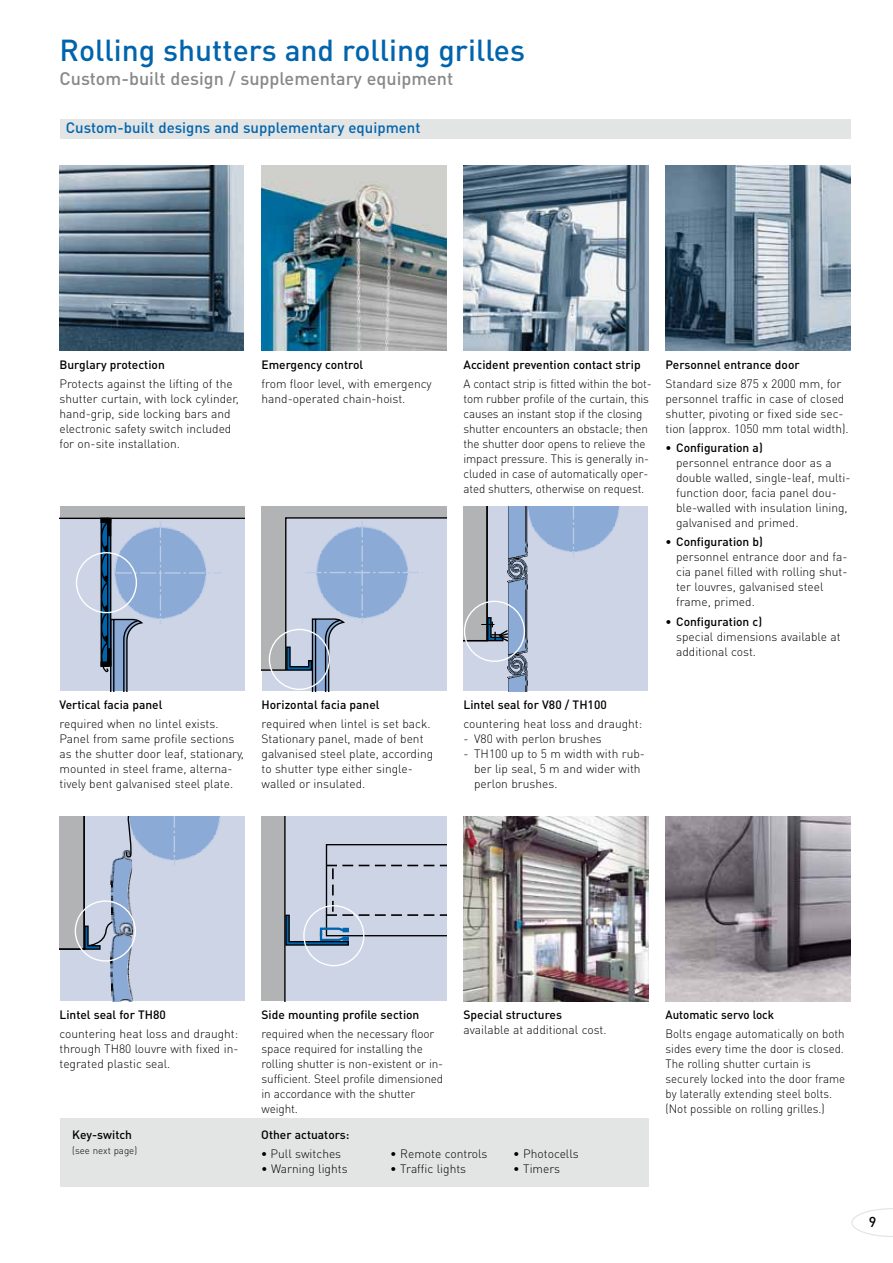
<style>
.page{position:relative;width:893px;height:1263px;background:#fff}
.page>*{position:absolute;margin:0;border:0;box-sizing:border-box;transform-origin:0 0}
.t1{font:500 30px "DIN Pro";color:#0064ad}
.t2{font:500 18px "DIN Pro";color:#87888a}
.t3{font:500 15px "DIN Pro";color:#0064ad}
.t4{font:500 14.25px "DIN Pro";color:#000}
.t5{font:300 12px/15px "DIN Pro";color:#000}
.t6{font:500 12px "DIN Pro";color:#000}
.t7{font:300 12px/15px "DIN Pro";color:#000;scale:.96 1}
.t8{font:500 12px "DIN Pro";color:#000;scale:.96 1}
.t9{font:300 9.75px "DIN Pro";color:#000}
.s1{font-weight:500}
</style>
<div class="page">
<div style="left:60px;top:518px;width:184px;height:173px;background:#ccd4e6"></div>
<div style="left:60px;top:506px;width:184px;height:12px;background:#b1b3b4"></div>
<svg style="left:100px;top:517px;width:122px;height:174px"></svg>
<hr style="left:60px;top:518px;width:184px;height:1px;background:#000">
<div style="left:76px;top:552px;width:61px;height:61px;border:1px solid #fff;border-radius:50%"></div>
<div style="left:261px;top:506px;width:25px;height:164px;background:#b1b3b4"></div>
<div style="left:282px;top:506px;width:164px;height:12px;background:#b1b3b4"></div>
<svg style="left:261px;top:517px;width:185px;height:174px;background:#b3bfd5"></svg>
<div style="left:269px;top:629px;width:61px;height:61px;border:1px solid #fff;border-radius:50%"></div>
<div style="left:463px;top:506px;width:185px;height:185px;background:#ccd4e6"></div>
<svg style="left:463px;top:506px;width:157px;height:185px"></svg>
<img style="left:508px;top:558px;width:20px;height:117px">
<div style="left:464px;top:601px;width:61px;height:61px;border:1px solid #fff;border-radius:50%"></div>
<div style="left:60px;top:816px;width:184px;height:185px;background:#ccd4e6"></div>
<svg style="left:60px;top:816px;width:160px;height:185px"></svg>
<div style="left:261px;top:816px;width:185px;height:185px;background:#ccd4e6"></div>
<div style="left:261px;top:816px;width:24px;height:185px;background:#b1b3b4"></div>
<hr style="left:284px;top:816px;width:2px;height:185px;background:#000">
<svg style="left:285px;top:844px;width:161px;height:102px"></svg>
<div style="left:303px;top:905px;width:61px;height:61px;border:1px solid #fff;border-radius:50%"></div>
<img style="left:463px;top:816px;width:185px;height:185px">
<img style="left:60px;top:166px;width:184px;height:185px">
<img style="left:261px;top:166px;width:185px;height:185px">
<img style="left:463px;top:166px;width:185px;height:185px">
<img style="left:665px;top:166px;width:185px;height:185px">
<img style="left:665px;top:816px;width:185px;height:185px">
<svg style="left:851px;top:1208px;width:42px;height:29px"></svg>
<div style="left:60px;top:119px;width:790px;height:19px;background:#e3e4e4"></div>
<div style="left:60px;top:1118px;width:588px;height:68px;background:#e3e4e4"></div>
<h1 class="t1" style="left:60px;top:30px;width:467px">Rolling shutters and rolling grilles</h1>
<h2 class="t2" style="left:60px;top:66px;width:395px">Custom-built design / supplementary equipment</h2>
<p class="t3" style="left:66px;top:118px;width:356px">Custom-built designs and supplementary equipment</p>
<p class="t6" style="left:60px;top:356px;width:107px">Burglary protection</p>
<p class="t5" style="left:60px;top:375px;width:181px">Protects against the lifting of the shutter curtain, with lock cylinder, hand-grip, side locking bars and electronic safety switch included for on-site installation.</p>
<p class="t6" style="left:262px;top:356px;width:103px">Emergency control</p>
<p class="t5" style="left:262px;top:375px;width:172px">from floor level, with emergency hand-operated chain-hoist.</p>
<p class="t6" style="left:60px;top:696px;width:104px">Vertical facia panel</p>
<p class="t5" style="left:60px;top:716px;width:186px">required when no lintel exists.<br>Panel from same profile sections as the shutter door leaf, stationary, mounted in steel frame, alterna&shy;tively bent galvanised steel plate.</p>
<p class="t6" style="left:261px;top:696px;width:120px">Horizontal facia panel</p>
<p class="t5" style="left:261px;top:716px;width:173px">required when lintel is set back.<br>Stationary panel, made of bent galvanised steel plate, according to shutter type either single&shy;walled or insulated.</p>
<p class="t6" style="left:463px;top:356px;width:179px">Accident prevention contact strip</p>
<p class="t5" style="left:463px;top:375px;width:190px">A contact strip is fitted within the bot&shy;tom rubber profile of the curtain, this causes an instant stop if the closing shutter encounters an obstacle; then the shutter door opens to relieve the impact pressure. This is generally in&shy;cluded in case of automatically oper&shy;ated shutters, otherwise on request.</p>
<p class="t6" style="left:665px;top:356px;width:136px">Personnel entrance door</p>
<p class="t5" style="left:665px;top:375px;width:185px">Standard size 875 x 2000 mm, for personnel traffic in case of closed shutter, pivoting or fixed side sec&shy;tion (approx. 1050 mm total width).</p>
<p class="t6" style="left:665px;top:439px;width:99px">• Configuration a)</p>
<p class="t5" style="left:676px;top:455px;width:176px">personnel entrance door as a double walled, single-leaf, multi&shy;function door, facia panel dou&shy;ble-walled with insulation lining, galvanised and primed.</p>
<p class="t6" style="left:665px;top:534px;width:99px">• Configuration b)</p>
<p class="t5" style="left:676px;top:549px;width:173px">personnel entrance door and fa&shy;cia panel filled with rolling shut&shy;ter louvres, galvanised steel frame, primed.</p>
<p class="t6" style="left:665px;top:613px;width:98px">• Configuration c)</p>
<p class="t5" style="left:676px;top:628px;width:166px">special dimensions available at additional cost.</p>
<p class="t6" style="left:463px;top:696px;width:145px">Lintel seal for V80 / TH100</p>
<p class="t5" style="left:463px;top:716px;width:180px">countering heat loss and draught:</p>
<p class="t5" style="left:463px;top:731px;width:140px">- V80 with perlon brushes</p>
<p class="t5" style="left:474px;top:746px;width:172px;text-indent:-11px">- TH100 up to 5 m width with rub&shy;ber lip seal, 5 m and wider with perlon brushes.</p>
<p class="t6" style="left:60px;top:1007px;width:108px">Lintel seal for TH80</p>
<p class="t5" style="left:60px;top:1026px;width:181px;text-align:justify">countering heat loss and draught: through TH80 louvre with fixed in&shy;tegrated plastic seal.</p>
<p class="t6" style="left:261px;top:1007px;width:159px">Side mounting profile section</p>
<p class="t5" style="left:261px;top:1026px;width:183px">required when the necessary floor space required for installing the rolling shutter is non-existent or in&shy;sufficient. Steel profile dimensioned in accordance with the shutter weight.</p>
<p class="t6" style="left:463px;top:1007px;width:100px">Special structures</p>
<p class="t5" style="left:463px;top:1022px;width:145px">available at additional cost.</p>
<p class="t6" style="left:72px;top:1126px;width:61px">Key-switch</p>
<p class="t6" style="left:261px;top:1126px;width:90px">Other actuators:</p>
<p class="t9" style="left:72px;top:1143px;width:66px">(see next page)</p>
<p class="t5" style="left:261px;top:1146px;width:81px"><span class="s1">•</span> Pull switches</p>
<p class="t5" style="left:390px;top:1146px;width:99px">• Remote controls</p>
<p class="t5" style="left:513px;top:1146px;width:67px">• Photocells</p>
<p class="t5" style="left:261px;top:1161px;width:88px">• Warning lights</p>
<p class="t5" style="left:390px;top:1161px;width:77px">• Traffic lights</p>
<p class="t5" style="left:513px;top:1161px;width:48px">• Timers</p>
<p class="t8" style="left:665px;top:1007px;width:115px">Automatic servo lock</p>
<p class="t7" style="left:665px;top:1026px;width:189px">Bolts engage automatically on both sides every time the door is closed.<br>The rolling shutter curtain is securely locked into the door frame by laterally extending steel bolts. (Not possible on rolling grilles.)</p>
<p class="t4" style="left:869px;top:1212px;width:9px">9</p>
</div>
